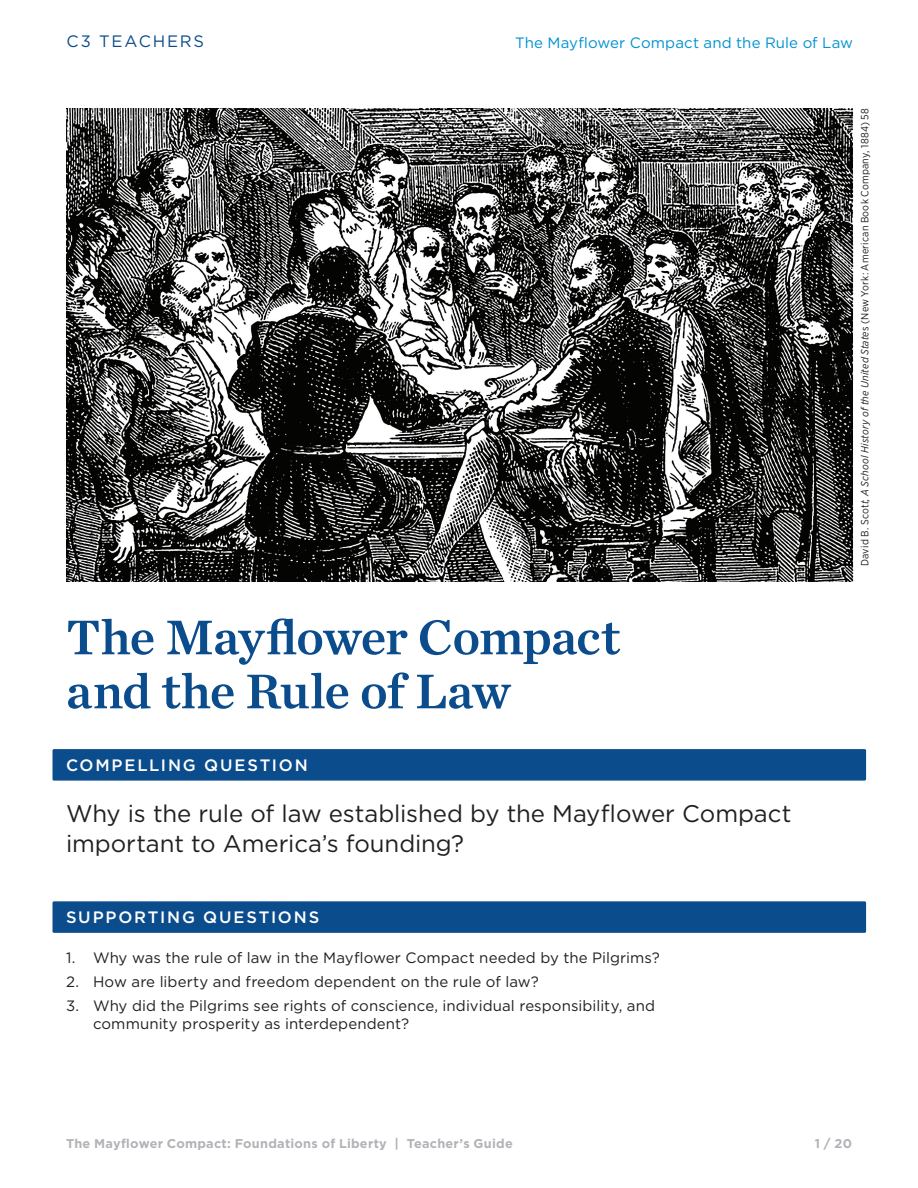
<style>
.page{position:relative;width:918px;height:1188px;background:#fff}
.page>*{position:absolute;margin:0;border:0;box-sizing:border-box;transform-origin:0 0}
.Chapter_Headline{font:51px/54px "Chronicle Text G1 Semi";letter-spacing:-.02em;color:#0b4c8c}
.t1{font:24px/30px "Gotham";letter-spacing:-.005em;color:#231f20}
.Section_header_-_no{font:500 16.5px "Gotham";letter-spacing:.11em;color:#fff}
.t2{font:16.5px "Gotham";letter-spacing:.105em;color:#0b4c8c}
.t3{font:15px/18px "Gotham";letter-spacing:.005em;color:#231f20}
.t4{font:15px "Gotham";letter-spacing:.01em;color:#0092d1}
.t5{font:700 12.75px "Gotham";letter-spacing:.02em;color:#b2b3b7}
.Headline{font:10.5px "Gotham Narrow";letter-spacing:.02em;color:#231f20}
.s1{font-style:italic}
</style>
<div class="page">
<img style="left:67px;top:108px;width:786px;height:473px">
<div style="left:52px;top:749px;width:814px;height:32px;background:#0b4c8c;border-radius:2px"></div>
<div style="left:52px;top:901px;width:814px;height:32px;background:#0b4c8c;border-radius:2px"></div>
<p class="t2" style="left:67px;top:31px;width:139px">C3 TEACHERS</p>
<p class="t4" style="left:515px;top:33px;width:340px">The Mayflower Compact and the Rule of Law</p>
<p class="Chapter_Headline" style="left:66px;top:607px;width:556px">The Mayflower Compact and the Rule of Law</p>
<p class="Section_header_-_no" style="left:66px;top:754px;width:243px">COMPELLING QUESTION</p>
<p class="t1" style="left:66px;top:798px;width:727px">Why is the rule of law established by the Mayflower Compact important to America’s founding?</p>
<p class="Section_header_-_no" style="left:66px;top:906px;width:255px">SUPPORTING QUESTIONS</p>
<p class="t3" style="left:66px;top:948px;width:595px">1. Why was the rule of law in the Mayflower Compact needed by the Pilgrims?</p>
<p class="t3" style="left:66px;top:972px;width:474px">2. How are liberty and freedom dependent on the rule of law?</p>
<p class="t3" style="left:93px;top:996px;width:564px;text-indent:-27px">3. Why did the Pilgrims see rights of conscience, individual responsibility, and community prosperity as interdependent?</p>
<p class="Headline" style="left:858px;top:566px;width:459px;rotate:-90deg">David B. Scot<span class="s1">t, A School History of the United State</span>s (New York: American Book Company, 1884) 58</p>
<p class="t5" style="left:66px;top:1135px;width:448px">The Mayflower Compact: Foundations of Liberty | Teacher’s Guide</p>
<p class="t5" style="left:815px;top:1135px;width:39px">1 / 20</p>
</div>
